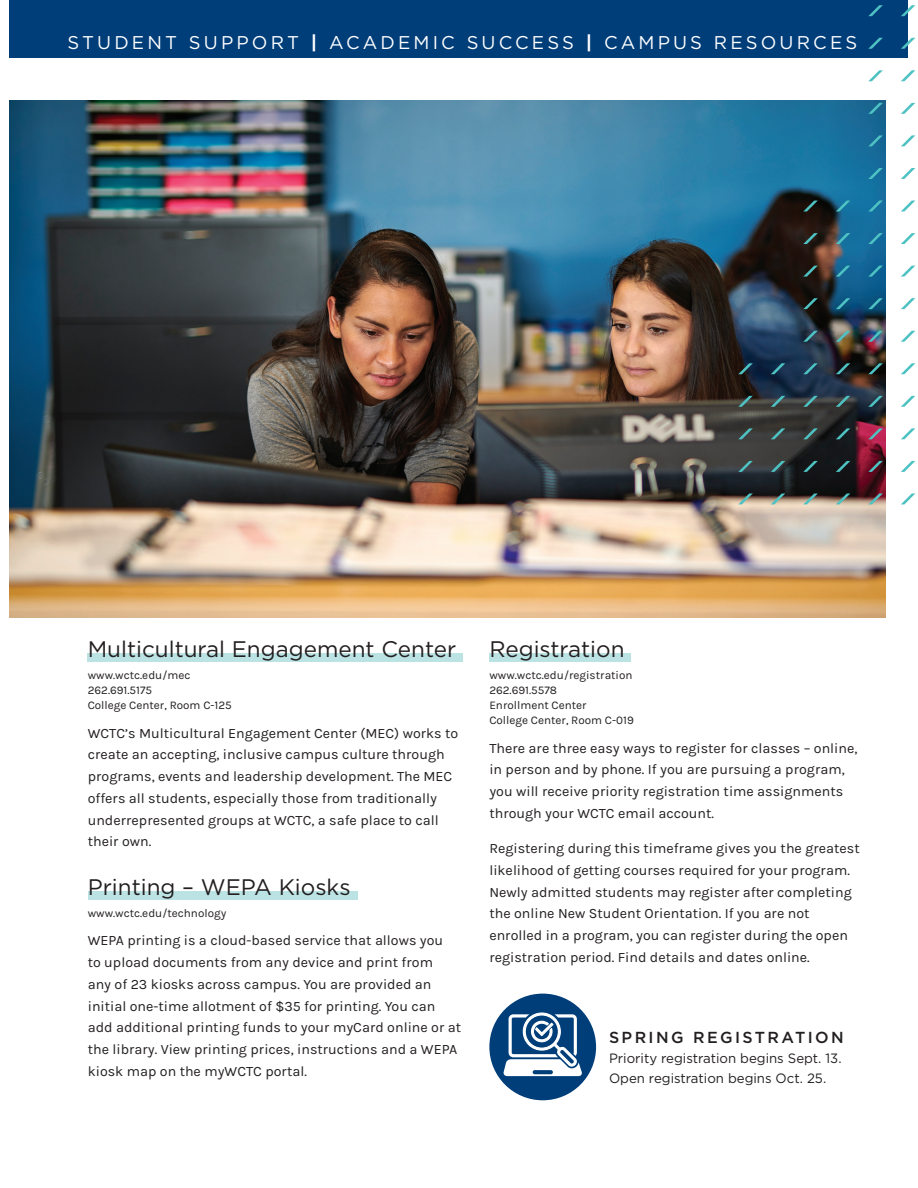
<style>
.page{position:relative;width:918px;height:1188px;background:#fff}
.page>*{position:absolute;margin:0;border:0;box-sizing:border-box;transform-origin:0 0}
.t1{font:22.5px "Gotham";color:#231f20}
.t2{font:18.45px "Gotham";letter-spacing:.17em;color:#fff}
.t3{font:500 15.9px "Gotham";letter-spacing:.15em;color:#231f20}
.t4{font:14.25px/21.8px "Karla";color:#231f20}
.t5{font:13.5px/20.2px "Gotham";color:#231f20}
.t6{font:11.7px/15px "Karla";color:#231f20}
.s1{font-weight:700}
</style>
<div class="page">
<img style="left:10px;top:101px;width:875px;height:516px">
<div style="left:10px;top:0;width:898px;height:58px;background:#003e7a"></div>
<svg style="left:868px;top:5px;width:15px;height:11px"></svg>
<svg style="left:901px;top:5px;width:14px;height:11px"></svg>
<svg style="left:868px;top:38px;width:15px;height:11px"></svg>
<svg style="left:901px;top:38px;width:14px;height:11px"></svg>
<svg style="left:868px;top:70px;width:15px;height:11px"></svg>
<svg style="left:901px;top:70px;width:14px;height:11px"></svg>
<svg style="left:868px;top:103px;width:15px;height:11px"></svg>
<svg style="left:901px;top:103px;width:14px;height:11px"></svg>
<svg style="left:868px;top:135px;width:15px;height:11px"></svg>
<svg style="left:901px;top:135px;width:14px;height:11px"></svg>
<svg style="left:868px;top:168px;width:15px;height:11px"></svg>
<svg style="left:901px;top:168px;width:14px;height:11px"></svg>
<svg style="left:803px;top:201px;width:15px;height:10px"></svg>
<svg style="left:836px;top:201px;width:14px;height:10px"></svg>
<svg style="left:868px;top:201px;width:15px;height:10px"></svg>
<svg style="left:901px;top:201px;width:14px;height:10px"></svg>
<svg style="left:803px;top:233px;width:15px;height:11px"></svg>
<svg style="left:836px;top:233px;width:14px;height:11px"></svg>
<svg style="left:868px;top:233px;width:15px;height:11px"></svg>
<svg style="left:901px;top:233px;width:14px;height:11px"></svg>
<svg style="left:803px;top:266px;width:15px;height:11px"></svg>
<svg style="left:836px;top:266px;width:14px;height:11px"></svg>
<svg style="left:868px;top:266px;width:15px;height:11px"></svg>
<svg style="left:901px;top:266px;width:14px;height:11px"></svg>
<svg style="left:803px;top:298px;width:15px;height:11px"></svg>
<svg style="left:836px;top:298px;width:14px;height:11px"></svg>
<svg style="left:868px;top:298px;width:15px;height:11px"></svg>
<svg style="left:901px;top:298px;width:14px;height:11px"></svg>
<svg style="left:803px;top:331px;width:15px;height:11px"></svg>
<svg style="left:836px;top:331px;width:14px;height:11px"></svg>
<svg style="left:868px;top:331px;width:15px;height:11px"></svg>
<svg style="left:901px;top:331px;width:14px;height:11px"></svg>
<svg style="left:738px;top:363px;width:15px;height:11px"></svg>
<svg style="left:771px;top:363px;width:14px;height:11px"></svg>
<svg style="left:803px;top:363px;width:15px;height:11px"></svg>
<svg style="left:836px;top:363px;width:14px;height:11px"></svg>
<svg style="left:868px;top:363px;width:15px;height:11px"></svg>
<svg style="left:901px;top:363px;width:14px;height:11px"></svg>
<svg style="left:738px;top:396px;width:15px;height:11px"></svg>
<svg style="left:771px;top:396px;width:14px;height:11px"></svg>
<svg style="left:803px;top:396px;width:15px;height:11px"></svg>
<svg style="left:836px;top:396px;width:14px;height:11px"></svg>
<svg style="left:868px;top:396px;width:15px;height:11px"></svg>
<svg style="left:901px;top:396px;width:14px;height:11px"></svg>
<svg style="left:738px;top:428px;width:15px;height:11px"></svg>
<svg style="left:771px;top:428px;width:14px;height:11px"></svg>
<svg style="left:803px;top:428px;width:15px;height:11px"></svg>
<svg style="left:836px;top:428px;width:14px;height:11px"></svg>
<svg style="left:868px;top:428px;width:15px;height:11px"></svg>
<svg style="left:901px;top:428px;width:14px;height:11px"></svg>
<svg style="left:738px;top:461px;width:15px;height:11px"></svg>
<svg style="left:771px;top:461px;width:14px;height:11px"></svg>
<svg style="left:803px;top:461px;width:15px;height:11px"></svg>
<svg style="left:836px;top:461px;width:14px;height:11px"></svg>
<svg style="left:868px;top:461px;width:15px;height:11px"></svg>
<svg style="left:901px;top:461px;width:14px;height:11px"></svg>
<svg style="left:738px;top:493px;width:15px;height:11px"></svg>
<svg style="left:771px;top:493px;width:14px;height:11px"></svg>
<svg style="left:803px;top:493px;width:15px;height:11px"></svg>
<svg style="left:836px;top:493px;width:14px;height:11px"></svg>
<svg style="left:868px;top:493px;width:15px;height:11px"></svg>
<svg style="left:901px;top:493px;width:14px;height:11px"></svg>
<div style="left:88px;top:653px;width:375px;height:9px;background:#bce3e4"></div>
<div style="left:88px;top:891px;width:269px;height:9px;background:#bce3e4"></div>
<div style="left:489px;top:653px;width:142px;height:9px;background:#bce3e4"></div>
<div style="left:489px;top:994px;width:107px;height:106px;background:#003e7a;border-radius:50%"></div>
<svg style="left:503px;top:1012px;width:79px;height:64px"></svg>
<p class="t2" style="left:68px;top:31px;width:791px">STUDENT SUPPORT <span class="s1">|</span> ACADEMIC SUCCESS <span class="s1">|</span> CAMPUS RESOURCES</p>
<h1 class="t1" style="left:88px;top:635px;width:370px">Multicultural Engagement Center</h1>
<p class="t6" style="left:88px;top:668px;width:146px">www.wctc.edu/mec<br>262.691.5175<br>College Center, Room C-125</p>
<p class="t4" style="left:88px;top:722px;width:372px">WCTC’s Multicultural Engagement Center (MEC) works to create an accepting, inclusive campus culture through programs, events and leadership development. The MEC offers all students, especially those from traditionally underrepresented groups at WCTC, a safe place to call their own.</p>
<h1 class="t1" style="left:88px;top:873px;width:264px">Printing – WEPA Kiosks</h1>
<p class="t6" style="left:88px;top:906px;width:140px">www.wctc.edu/technology</p>
<p class="t4" style="left:88px;top:930px;width:375px">WEPA printing is a cloud-based service that allows you<br>to upload documents from any device and print from<br>any of 23 kiosks across campus. You are provided an initial one-time allotment of $35 for printing. You can add additional printing funds to your myCard online or at the library. View printing prices, instructions and a WEPA kiosk map on the myWCTC portal.</p>
<h1 class="t1" style="left:489px;top:635px;width:137px">Registration</h1>
<p class="t6" style="left:489px;top:668px;width:146px">www.wctc.edu/registration<br>262.691.5578<br>Enrollment Center<br>College Center, Room C-019</p>
<p class="t4" style="left:489px;top:737px;width:370px">There are three easy ways to register for classes – online, in person and by phone. If you are pursuing a program, you will receive priority registration time assignments through your WCTC email account.</p>
<p class="t4" style="left:489px;top:838px;width:372px">Registering during this timeframe gives you the greatest likelihood of getting courses required for your program.<br>Newly admitted students may register after completing the online New Student Orientation. If you are not enrolled in a program, you can register during the open registration period. Find details and dates online.</p>
<p class="t3" style="left:609px;top:1027px;width:236px">SPRING REGISTRATION</p>
<p class="t5" style="left:609px;top:1048px;width:234px">Priority registration begins Sept. 13.<br>Open registration begins Oct. 25.</p>
</div>
